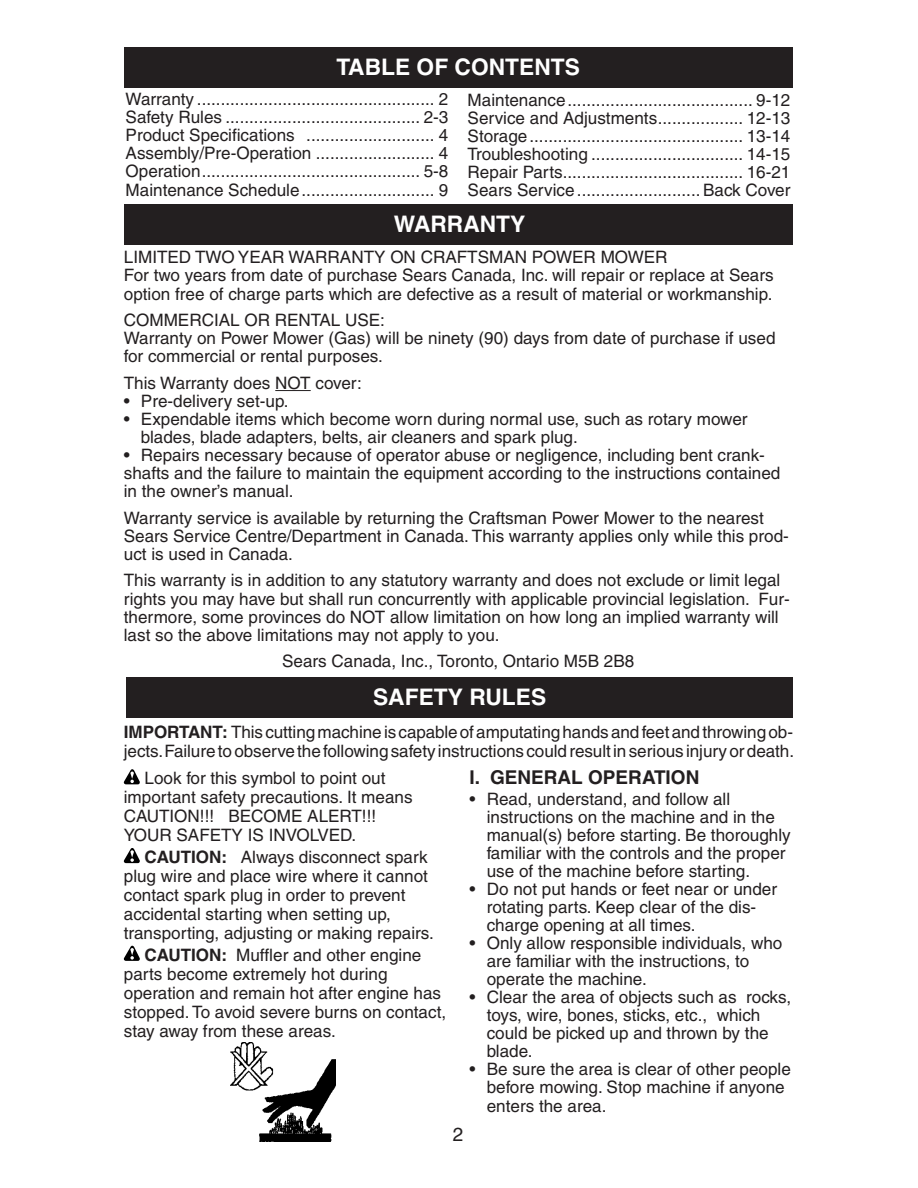
<style>
.page{position:relative;width:918px;height:1188px;background:#fff}
.page>*{position:absolute;margin:0;border:0;box-sizing:border-box;transform-origin:0 0}
.t1{font:700 22.8px "Helvetica";color:#fff}
.t2{font:700 19.05px "Helvetica";color:#231f20}
.t3{font:19.05px "Helvetica";color:#231f20}
.t4{font:17.1px/18px "Helvetica";color:#231f20}
.s1{font-weight:700}
</style>
<div class="page">
<div style="left:124px;top:47px;width:669px;height:40px;background:#231f20"></div>
<div style="left:126px;top:678px;width:667px;height:40px;background:#231f20"></div>
<svg style="left:124px;top:769px;width:16px;height:15px"></svg>
<svg style="left:124px;top:848px;width:16px;height:15px"></svg>
<svg style="left:124px;top:946px;width:16px;height:15px"></svg>
<img style="left:230px;top:1042px;width:106px;height:99px">
<hr style="left:275px;top:390px;width:36px;height:1px;background:#231f20">
<div style="left:124px;top:204px;width:669px;height:40px;background:#231f20"></div>
<h1 class="t1" style="left:336px;top:59px;width:245px">TABLE OF CONTENTS</h1>
<p class="t4" style="left:126px;top:92px;width:324px;text-align:justify">Warranty .................................................. 2<br>Safety Rules ......................................... 2-3<br>Product Spec i fica tions ........................... 4<br>Assembly/Pre-Operation ......................... 4<br>Operation.............................................. 5-8<br>Maintenance Schedule............................ 9</p>
<p class="t4" style="left:468px;top:92px;width:324px;text-align:justify">Maintenance....................................... 9-12<br>Service and Adjustments.................. 12-13<br>Storage............................................. 13-14<br>Troubleshooting ................................ 14-15<br>Repair Parts...................................... 16-21<br>Sears Service .......................... Back Cover</p>
<h1 class="t1" style="left:394px;top:215px;width:133px">WARRANTY</h1>
<p class="t4" style="left:124px;top:250px;width:651px">LIMITED TWO YEAR WARRANTY ON CRAFTSMAN POWER MOWER<br>For two years from date of purchase Sears Canada, Inc. will repair or replace at Sears option free of charge parts which are defective as a result of material or workmanship.</p>
<p class="t4" style="left:124px;top:313px;width:653px">COMMERCIAL OR RENTAL USE:<br>Warranty on Power Mower (Gas) will be ninety (90) days from date of purchase if used for commercial or rental purposes.</p>
<p class="t4" style="left:124px;top:375px;width:240px">This Warranty does NOT cover:</p>
<p class="t4" style="left:124px;top:394px;width:166px">• Pre-delivery set-up.</p>
<p class="t4" style="left:141px;top:412px;width:608px;text-indent:-17px">• Expendable items which become worn during normal use, such as rotary mower blades, blade adapters, belts, air clean ers and spark plug.</p>
<p class="t4" style="left:124px;top:448px;width:658px">• Repairs necessary because of operator abuse or neg li gence, including bent crank&shy;shafts and the failure to main tain the equip ment according to the instructions con tained in the owner’s manual.</p>
<p class="t4" style="left:124px;top:510px;width:667px">Warranty service is available by returning the Craftsman Power Mower to the nearest<br>Sears Service Centre/Department in Canada. This warranty applies only while this prod&shy;uct is used in Canada.</p>
<p class="t4" style="left:124px;top:573px;width:667px">This warranty is in addition to any statutory warranty and does not exclude or limit legal rights you may have but shall run con cur rent ly with applicable provincial legislation. Fur&shy;thermore, some provinces do NOT allow limitation on how long an implied warranty will last so the above limitations may not apply to you.</p>
<p class="t4" style="left:282px;top:654px;width:354px">Sears Canada, Inc., Toronto, Ontario M5B 2B8</p>
<h1 class="t1" style="left:373px;top:688px;width:175px">SAFETY RULES</h1>
<p class="t4" style="left:124px;top:724px;width:672px;line-height:19px"><span class="s1">IMPORTANT:</span> This cutting machine is capable of amputating hands and feet and throwing ob&shy;jects. Failure to observe the following safety instructions could result in serious injury or death.</p>
<p class="t4" style="left:124px;top:770px;width:290px;line-height:19px;text-indent:21px">Look for this symbol to point out<br>im por tant safety precautions. It means<br>CAU TION!!! BECOME ALERT!!!<br>YOUR SAFE TY IS INVOLVED.</p>
<p class="t4" style="left:124px;top:849px;width:312px;line-height:19px;text-indent:21px"><span class="s1">CAUTION:</span> Always disconnect spark plug wire and place wire where it cannot contact spark plug in order to prevent<br>ac ci den tal starting when setting up,<br>trans port ing, adjusting or making repairs.</p>
<p class="t4" style="left:124px;top:947px;width:324px;line-height:19px;text-indent:21px"><span class="s1">CAUTION:</span> Muffler and other engine parts become extremely hot during operation and remain hot after engine has stopped. To avoid severe burns on contact, stay away from these areas.</p>
<p class="t2" style="left:470px;top:770px;width:231px">I. GENERAL OPERATION</p>
<p class="t4" style="left:487px;top:791px;width:306px;text-indent:-17px">• Read, understand, and follow all<br>in struc tions on the machine and in the manual(s) before starting. Be thor ough ly familiar with the controls and the proper use of the machine before starting.</p>
<p class="t4" style="left:487px;top:882px;width:292px;text-indent:-17px">• Do not put hands or feet near or under rotating parts. Keep clear of the dis&shy;charge opening at all times.</p>
<p class="t4" style="left:487px;top:936px;width:297px;text-indent:-17px">• Only allow responsible individuals, who are familiar with the in struc tions, to operate the machine.</p>
<p class="t4" style="left:487px;top:990px;width:306px;text-indent:-17px">• Clear the area of objects such as rocks, toys, wire, bones, sticks, etc., which could be picked up and thrown by the blade.</p>
<p class="t4" style="left:487px;top:1062px;width:306px;text-indent:-17px">• Be sure the area is clear of other people before mowing. Stop ma chine if anyone enters the area.</p>
<p class="t3" style="left:453px;top:1128px;width:12px">2</p>
</div>
